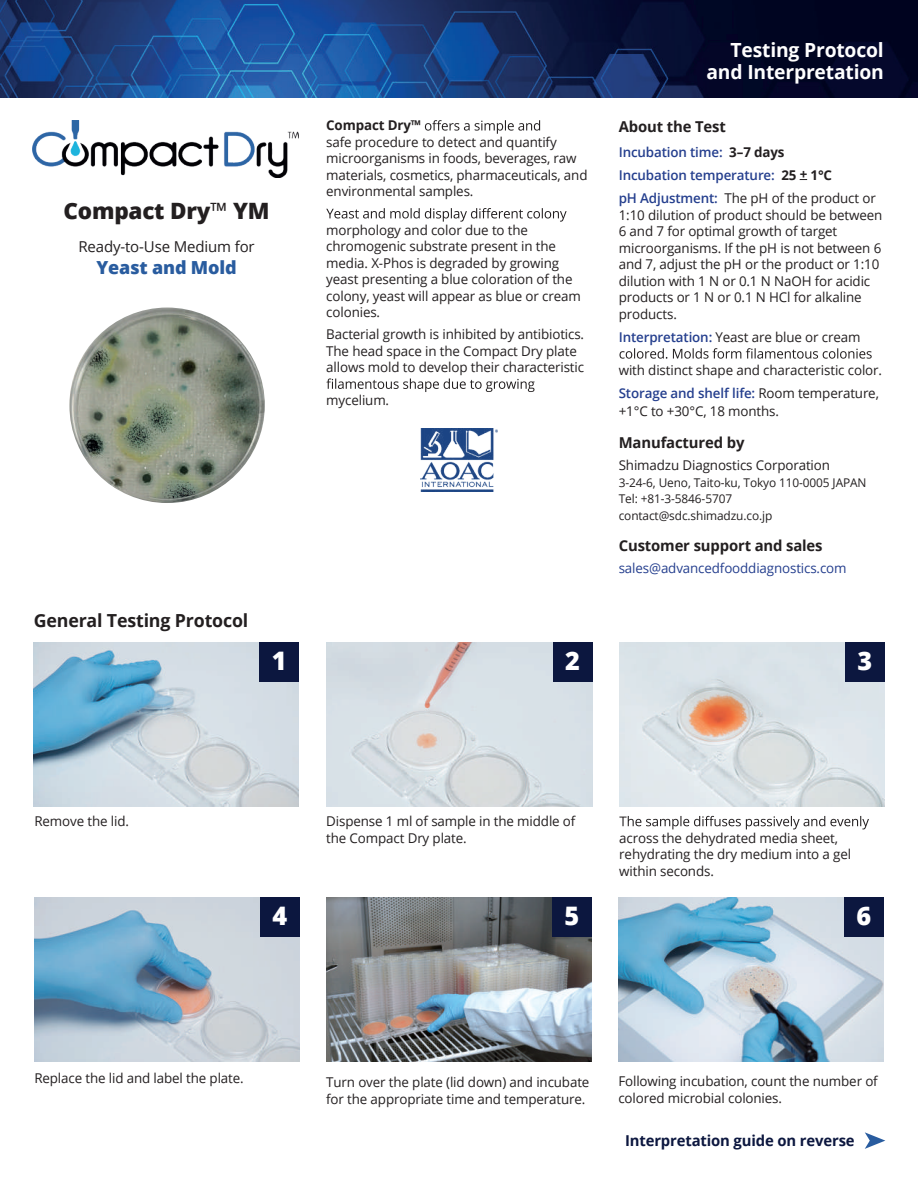
<style>
.page{position:relative;width:918px;height:1188px;background:#fff}
.page>*{position:absolute;margin:0;border:0;box-sizing:border-box;transform-origin:0 0}
.t1{font:800 25.5px "Open Sans";color:#fff}
.t2{font:800 22.5px "Open Sans";letter-spacing:-.01em;color:#231f20}
.t3{font:700 19.5px/22.5px "Open Sans";letter-spacing:-.01em;color:#fff;text-align:right}
.t4{font:700 18px "Open Sans";letter-spacing:-.01em;color:#231f20}
.t5{font:800 18px "Open Sans";letter-spacing:-.01em;color:#295c9f}
.t6{font:700 15px "Open Sans";letter-spacing:-.01em;color:#231f20}
.t7{font:700 15px "Open Sans";letter-spacing:-.01em;color:#0c173f}
.t8{font:15px "Open Sans";letter-spacing:-.01em;color:#231f20}
.t9{font:13.5px/16.5px "Open Sans";letter-spacing:-.01em;color:#231f20}
.t10{font:600 13.5px/23.2px "Open Sans";letter-spacing:-.01em;color:#253f8e}
.t11{font:13.5px "Open Sans";letter-spacing:-.01em;color:#253f8e}
.t12{font:700 13.5px "Open Sans";letter-spacing:-.01em;color:#231f20}
.t13{font:12px/16.5px "Open Sans";letter-spacing:-.01em;color:#231f20}
.s1{font-weight:400}
.s2{font-weight:700;color:#231f20}
.s3{font-weight:400;color:#231f20}
.s4{font-weight:600;color:#253f8e}
</style>
<div class="page">
<img style="left:34px;top:642px;width:265px;height:164px">
<img style="left:33px;top:120px;width:265px;height:57px">
<img style="left:0;top:0;width:918px;height:97px">
<svg style="left:619px;top:348px;width:253px;height:11px"></svg>
<svg style="left:865px;top:1132px;width:20px;height:17px"></svg>
<svg style="left:425px;top:120px;width:115px;height:14px"></svg>
<svg style="left:326px;top:208px;width:241px;height:14px"></svg>
<svg style="left:326px;top:378px;width:209px;height:14px"></svg>
<img style="left:421px;top:429px;width:76px;height:63px">
<img style="left:34px;top:898px;width:266px;height:164px">
<img style="left:326px;top:898px;width:266px;height:164px">
<img style="left:618px;top:898px;width:266px;height:164px">
<img style="left:327px;top:642px;width:265px;height:164px">
<img style="left:619px;top:642px;width:266px;height:164px">
<svg style="left:619px;top:816px;width:250px;height:13px"></svg>
<div style="left:259px;top:642px;width:40px;height:40px;background:#0c173f"></div>
<div style="left:553px;top:642px;width:39px;height:40px;background:#0c173f"></div>
<div style="left:845px;top:642px;width:40px;height:40px;background:#0c173f"></div>
<div style="left:260px;top:898px;width:40px;height:39px;background:#0c173f"></div>
<div style="left:552px;top:898px;width:40px;height:39px;background:#0c173f"></div>
<div style="left:844px;top:898px;width:40px;height:39px;background:#0c173f"></div>
<img style="left:69px;top:308px;width:196px;height:195px;border-radius:98px">
<h2 class="t2" style="left:64px;top:194px;width:207px">Compact Dry<span class="s1">™</span> YM</h2>
<p class="t8" style="left:78px;top:236px;width:178px">Ready-to-Use Medium for</p>
<h3 class="t5" style="left:96px;top:254px;width:142px">Yeast and Mold</h3>
<h3 class="t4" style="left:34px;top:608px;width:216px">General Testing Protocol</h3>
<p class="t12" style="left:326px;top:116px;width:96px">Compact Dry™</p>
<p class="t9" style="left:326px;top:133px;width:263px">safe procedure to detect and quantify microorganisms in foods, beverages, raw materials, cosmetics, pharmaceuticals, and environmental samples.</p>
<p class="t9" style="left:326px;top:221px;width:256px">morphology and color due to the chromogenic substrate present in the media. X-Phos is degraded by growing yeast presenting a blue coloration of the colony, yeast will appear as blue or cream colonies.</p>
<p class="t9" style="left:326px;top:326px;width:259px">Bacterial growth is inhibited by antibiotics.<br>The head space in the Compact Dry plate allows mold to develop their characteristic</p>
<p class="t9" style="left:326px;top:392px;width:64px">mycelium.</p>
<h3 class="t3" style="left:706px;top:38px;width:179px">Testing Protocol and Interpretation</h3>
<p class="t6" style="left:619px;top:116px;width:109px">About the Test</p>
<p class="t10" style="left:619px;top:140px;width:259px">Incubation time: <span class="s2">3–7 days<br></span>Incubation temperature: <span class="s2">25 + 1°C<br></span>pH Adjustment: <span class="s3">The pH of the product or</span></p>
<p class="t9" style="left:619px;top:206px;width:265px">1:10 dilution of product should be between 6 and 7 for optimal growth of target microorganisms. If the pH is not between 6 and 7, adjust the pH or the product or 1:10 dilution with 1 N or 0.1 N NaOH for acidic products or 1 N or 0.1 N HCl for alkaline products.</p>
<p class="t9" style="left:619px;top:329px;width:243px"><span class="s4">Interpretation:</span> Yeast are blue or cream</p>
<p class="t9" style="left:619px;top:358px;width:265px;line-height:23.2px">with distinct shape and characteristic color.<br><span class="s4">Storage and shelf life:</span> Room temperature,</p>
<p class="t9" style="left:619px;top:403px;width:162px">+1°C to +30°C, 18 months.</p>
<p class="t6" style="left:619px;top:432px;width:127px">Manufactured by</p>
<p class="t9" style="left:619px;top:457px;width:213px">Shimadzu Diagnostics Corporation</p>
<p class="t13" style="left:619px;top:474px;width:249px">3-24-6, Ueno, Taito-ku, Tokyo 110-0005 JAPAN<br>Tel: +81-3-5846-5707 contact@sdc.shimadzu.co.jp</p>
<p class="t6" style="left:619px;top:535px;width:205px">Customer support and sales</p>
<p class="t11" style="left:619px;top:559px;width:229px">sales@advancedfooddiagnostics.com</p>
<h1 class="t1" style="left:272px;top:641px;width:16px">1</h1>
<h1 class="t1" style="left:565px;top:641px;width:16px">2</h1>
<h1 class="t1" style="left:857px;top:641px;width:16px">3</h1>
<p class="t9" style="left:34px;top:813px;width:96px">Remove the lid.</p>
<p class="t9" style="left:326px;top:813px;width:251px">Dispense 1 ml of sample in the middle of the Compact Dry plate.</p>
<p class="t9" style="left:619px;top:829px;width:233px">across the dehydrated media sheet, rehydrating the dry medium into a gel within seconds.</p>
<h1 class="t1" style="left:273px;top:897px;width:16px">4</h1>
<h1 class="t1" style="left:564px;top:897px;width:16px">5</h1>
<h1 class="t1" style="left:857px;top:897px;width:16px">6</h1>
<p class="t9" style="left:34px;top:1070px;width:211px">Replace the lid and label the plate.</p>
<p class="t9" style="left:326px;top:1074px;width:265px">Turn over the plate (lid down) and incubate for the appropriate time and temperature.</p>
<p class="t9" style="left:618px;top:1073px;width:261px">Following incubation, count the number of colored microbial colonies.</p>
<p class="t7" style="left:625px;top:1130px;width:231px">Interpretation guide on reverse</p>
</div>
